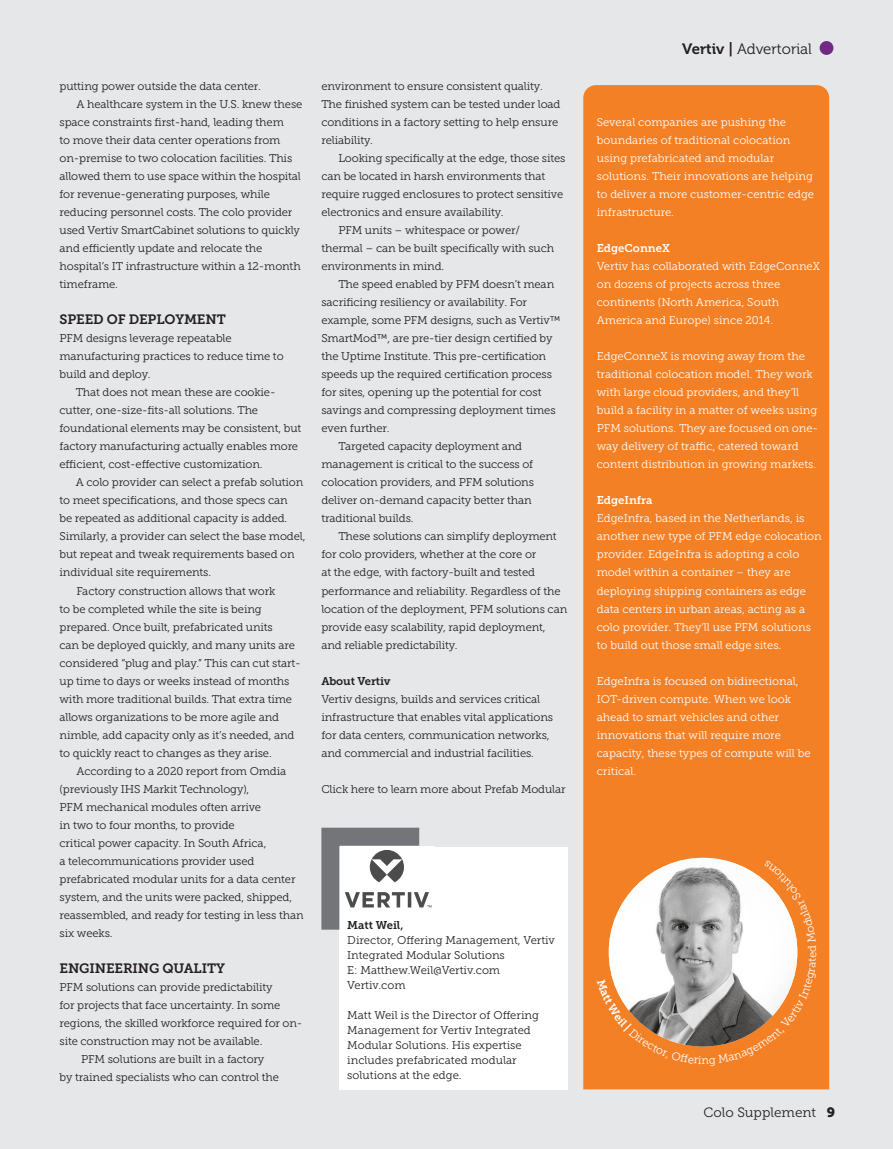
<style>
.page{position:relative;width:893px;height:1149px;background:#fff}
.page>*{position:absolute;margin:0;border:0;box-sizing:border-box;transform-origin:0 0}
.t1{font:15px "Museo 300";color:#231f20}
.t2{font:13.5px "Museo Slab 700";letter-spacing:-.01em;color:#231f20}
.Paragraph_Style_1{font:13.5px "Museo Slab 300";color:#231f20}
.FEATURE_BODY_INDENT{font:11.25px/18px "Museo Slab 300";letter-spacing:-.01em;color:#231f20}
.FEATURE_BODY_NO_INDE{font:11.25px/18px "Museo Slab 300";color:#fff}
.AD_BODY_NO_INDENT{font:11.25px/15px "Museo Slab 300";color:#231f20}
.AD_BODY_NO_INDENT-2{font:11.25px "Museo Slab 700";letter-spacing:-.01em;color:#231f20}
.FEATURE_BODY_NO_INDE-2{font:11.25px "Museo Slab 700";color:#fff}
.s1{font-family:"Museo 700"}
.s2{font-family:"Museo Slab 900"}
</style>
<div class="page">
<div style="left:0;top:0;width:893px;height:1148px;background:#e6e7e9"></div>
<div style="left:583px;top:85px;width:246px;height:1004px;background:#f48026"></div>
<div style="left:339px;top:846px;width:228px;height:243px;background:#fff"></div>
<div style="left:340px;top:845px;width:94px;height:62px;background:#fff"></div>
<svg style="left:321px;top:827px;width:111px;height:103px"></svg>
<div style="left:820px;top:41px;width:13px;height:14px;background:#702a83;border-radius:50%"></div>
<svg style="left:597px;top:859px;width:220px;height:206px;background:#d8ac89"></svg>
<p class="FEATURE_BODY_INDENT" style="left:60px;top:77px;width:203px">putting power outside the data center.</p>
<p class="FEATURE_BODY_INDENT" style="left:60px;top:95px;width:244px;text-indent:17px">A healthcare system in the U.S. knew these space constraints first-hand, leading them<br>to move their data center operations from on-premise to two colocation facilities. This allowed them to use space within the hospital for revenue-generating purposes, while reducing personnel costs. The colo provider used Vertiv SmartCabinet solutions to quickly and efficiently update and relocate the hospital’s IT infrastructure within a 12-month timeframe.</p>
<p class="t2" style="left:60px;top:312px;width:168px">SPEED OF DEPLOYMENT</p>
<p class="FEATURE_BODY_INDENT" style="left:60px;top:329px;width:226px">PFM designs leverage repeatable manufacturing practices to reduce time to build and deploy.</p>
<p class="FEATURE_BODY_INDENT" style="left:60px;top:383px;width:243px;text-indent:16px">That does not mean these are cookie&shy;cutter, one-size-fits-all solutions. The foundational elements may be consistent, but factory manufacturing actually enables more efficient, cost-effective customization.</p>
<p class="FEATURE_BODY_INDENT" style="left:60px;top:473px;width:247px;text-indent:16px">A colo provider can select a prefab solution to meet specifications, and those specs can<br>be repeated as additional capacity is added.<br>Similarly, a provider can select the base model, but repeat and tweak requirements based on individual site requirements.</p>
<p class="FEATURE_BODY_INDENT" style="left:60px;top:581px;width:243px;text-indent:17px">Factory construction allows that work<br>to be completed while the site is being prepared. Once built, prefabricated units<br>can be deployed quickly, and many units are considered “plug and play.” This can cut start&shy;up time to days or weeks instead of months with more traditional builds. That extra time allows organizations to be more agile and nimble, add capacity only as it’s needed, and to quickly react to changes as they arise.</p>
<p class="FEATURE_BODY_INDENT" style="left:60px;top:761px;width:246px;text-indent:17px">According to a 2020 report from Omdia (previously IHS Markit Technology),<br>PFM mechanical modules often arrive<br>in two to four months, to provide<br>critical power capacity. In South Africa,<br>a telecommunications provider used prefabricated modular units for a data center system, and the units were packed, shipped, reassembled, and ready for testing in less than six weeks.</p>
<p class="t2" style="left:60px;top:960px;width:167px">ENGINEERING QUALITY</p>
<p class="FEATURE_BODY_INDENT" style="left:60px;top:977px;width:244px">PFM solutions can provide predictability<br>for projects that face uncertainty. In some regions, the skilled workforce required for on&shy;site construction may not be available.</p>
<p class="FEATURE_BODY_INDENT" style="left:60px;top:1049px;width:221px;text-indent:22px">PFM solutions are built in a factory by trained specialists who can control the</p>
<p class="FEATURE_BODY_INDENT" style="left:321px;top:77px;width:241px">environment to ensure consistent quality.<br>The finished system can be tested under load conditions in a factory setting to help ensure reliability.</p>
<p class="FEATURE_BODY_INDENT" style="left:321px;top:149px;width:246px;text-indent:17px">Looking specifically at the edge, those sites can be located in harsh environments that require rugged enclosures to protect sensitive electronics and ensure availability.</p>
<p class="FEATURE_BODY_INDENT" style="left:321px;top:221px;width:234px;text-indent:17px">PFM units – whitespace or power/ thermal – can be built specifically with such environments in mind.</p>
<p class="FEATURE_BODY_INDENT" style="left:321px;top:275px;width:240px;text-indent:17px">The speed enabled by PFM doesn’t mean sacrificing resiliency or availability. For example, some PFM designs, such as Vertiv™ SmartMod™, are pre-tier design certified by the Uptime Institute. This pre-certification speeds up the required certification process for sites, opening up the potential for cost savings and compressing deployment times even further.</p>
<p class="FEATURE_BODY_INDENT" style="left:321px;top:437px;width:214px;text-indent:17px">Targeted capacity deployment and management is critical to the success of colocation providers, and PFM solutions deliver on-demand capacity better than traditional builds.</p>
<p class="FEATURE_BODY_INDENT" style="left:321px;top:527px;width:247px;text-indent:17px">These solutions can simplify deployment for colo providers, whether at the core or<br>at the edge, with factory-built and tested performance and reliability. Regardless of the location of the deployment, PFM solutions can provide easy scalability, rapid deployment, and reliable predictability.</p>
<p class="AD_BODY_NO_INDENT-2" style="left:321px;top:674px;width:71px">About Vertiv</p>
<p class="FEATURE_BODY_INDENT" style="left:321px;top:689px;width:233px">Vertiv designs, builds and services critical infrastructure that enables vital applications for data centers, communication networks, and commercial and industrial facilities.</p>
<p class="FEATURE_BODY_INDENT" style="left:321px;top:779px;width:246px">Click here to learn more about Prefab Modular</p>
<p class="AD_BODY_NO_INDENT-2" style="left:347px;top:918px;width:58px">Matt Weil,</p>
<p class="AD_BODY_NO_INDENT" style="left:347px;top:932px;width:209px">Director, Offering Management, Vertiv<br>Integrated Modular Solutions<br>E: Matthew.Weil@Vertiv.com</p>
<p class="AD_BODY_NO_INDENT" style="left:347px;top:977px;width:60px">Vertiv.com</p>
<p class="FEATURE_BODY_INDENT" style="left:347px;top:1007px;width:193px;line-height:15px">Matt Weil is the Director of Offering<br>Management for Vertiv Integrated<br>Modular Solutions. His expertise includes prefabricated modular solutions at the edge.</p>
<p class="t1" style="left:682px;top:40px;width:131px"><span class="s1">Vertiv |</span> Advertorial</p>
<p class="FEATURE_BODY_NO_INDE" style="left:597px;top:113px;width:219px">Several companies are pushing the boundaries of traditional colocation using prefabricated and modular solutions. Their innovations are helping to deliver a more customer-centric edge infrastructure.</p>
<p class="FEATURE_BODY_NO_INDE-2" style="left:597px;top:242px;width:75px">EdgeConneX</p>
<p class="FEATURE_BODY_NO_INDE" style="left:597px;top:257px;width:225px">Vertiv has collaborated with EdgeConneX on dozens of projects across three continents (North America, South America and Europe) since 2014.</p>
<p class="FEATURE_BODY_NO_INDE" style="left:597px;top:347px;width:223px">EdgeConneX is moving away from the traditional colocation model. They work with large cloud providers, and they’ll build a facility in a matter of weeks using PFM solutions. They are focused on one&shy;way delivery of traffic, catered toward content distribution in growing markets.</p>
<p class="FEATURE_BODY_NO_INDE-2" style="left:597px;top:494px;width:57px">EdgeInfra</p>
<p class="FEATURE_BODY_NO_INDE" style="left:597px;top:509px;width:226px">EdgeInfra, based in the Netherlands, is another new type of PFM edge colocation provider. EdgeInfra is adopting a colo model within a container – they are deploying shipping containers as edge data centers in urban areas, acting as a colo provider. They’ll use PFM solutions to build out those small edge sites.</p>
<p class="FEATURE_BODY_NO_INDE" style="left:597px;top:671px;width:215px">EdgeInfra is focused on bidirectional,<br>IOT-driven compute. When we look ahead to smart vehicles and other innovations that will require more capacity, these types of compute will be critical.</p>
<p class="Paragraph_Style_1" style="left:704px;top:1104px;width:133px">Colo Supplement <span class="s2">9</span></p>
</div>
